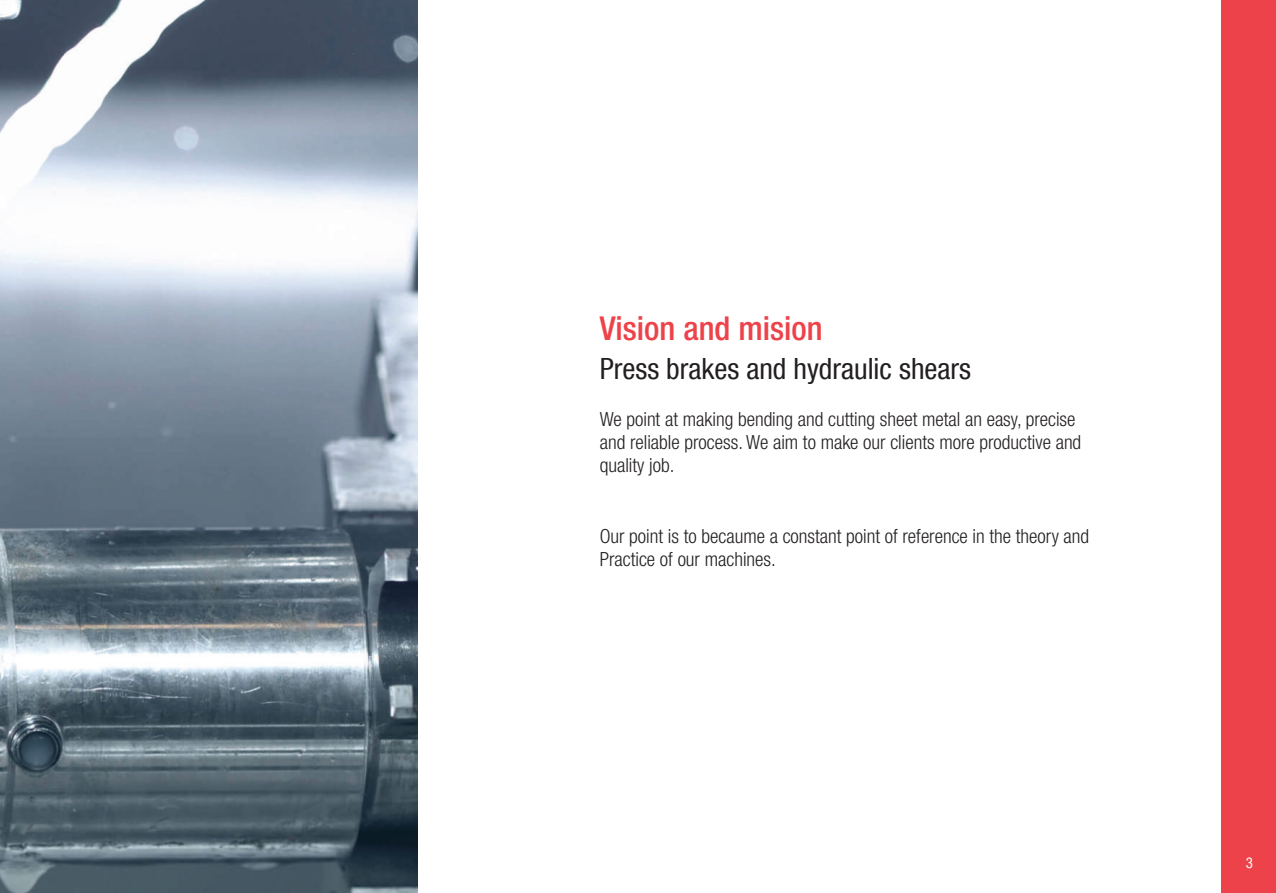
<style>
.page{position:relative;width:1276px;height:893px;background:#fff}
.page>*{position:absolute;margin:0;border:0;box-sizing:border-box;transform-origin:0 0}
.t1{font:500 condensed 33px "Helvetica Neue LT Com";color:#ee424a}
.t2{font:condensed 29.25px "Helvetica Neue LT Com";color:#231f20}
.t3{font:300 condensed 19.5px/23.4px "Helvetica Neue LT Com";color:#231f20}
.t4{font:condensed 15px "Helvetica Neue LT Com";color:#fff}
</style>
<div class="page">
<img style="left:0;top:0;width:418px;height:893px">
<div style="left:1222px;top:0;width:54px;height:893px;background:#ee424a"></div>
<h1 class="t1" style="left:600px;top:308px;width:224px">Vision and mision</h1>
<h2 class="t2" style="left:600px;top:351px;width:373px">Press brakes and hydraulic shears</h2>
<p class="t3" style="left:600px;top:407px;width:483px">We point at making bending and cutting sheet metal an easy, precise and reliable process. We aim to make our clients more productive and quality job.</p>
<p class="t3" style="left:600px;top:524px;width:491px">Our point is to becaume a constant point of reference in the theory and<br>Practice of our machines.</p>
<p class="t4" style="left:1245px;top:853px;width:9px">3</p>
</div>
